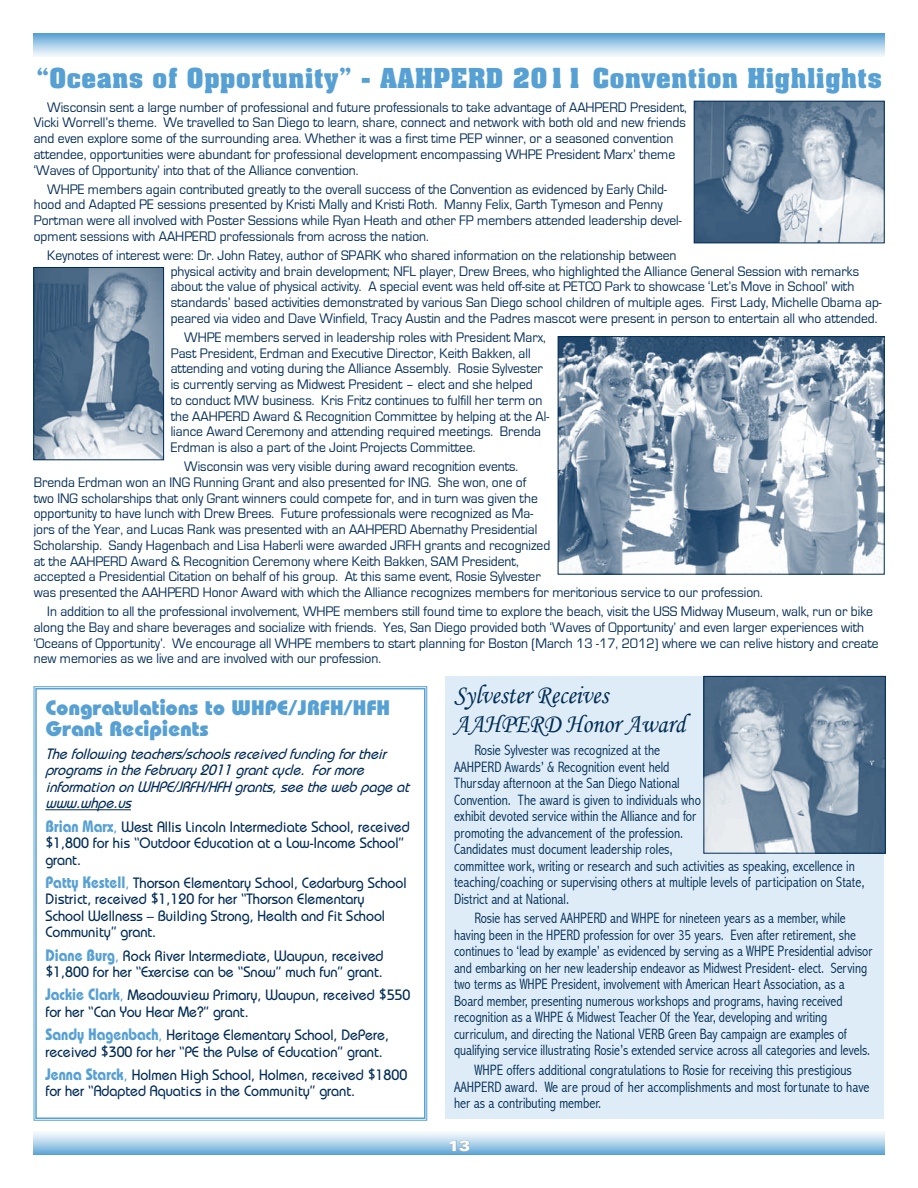
<style>
.page{position:relative;width:918px;height:1188px;background:#fff}
.page>*{position:absolute;margin:0;border:0;box-sizing:border-box;transform-origin:0 0}
.t1{font:700 27px "Aachen BT";color:#56a0d3}
.t2{font:27px/28.5px "Monotype Corsiva";color:#002b54;scale:.9 1}
.t3{font:800 21px/21px "Bauhaus";color:#56a0d3}
.t4{font:500 15px/16.5px "Bauhaus";color:#002b54;scale:.95 1}
.t5{font:300 condensed 15px/16.5px "Abadi";color:#002b54;scale:.96 1}
.t6{font:300 condensed 15px/16.5px "Abadi";color:#002b54}
.t7{font:italic 500 15px/16.5px "Bauhaus";color:#002b54;scale:.95 1}
.t8{font:900 15px "Univers";color:#fff;scale:1.1 1}
.t9{font:14.25px/15.8px "Eurostile";color:#002b54;scale:.95 1}
.s1{font-weight:700;font-size:16.5px;color:#56a0d3}
.s2{color:#56a0d3}
</style>
<div class="page">
<div style="left:34px;top:1132px;width:850px;height:22px;background:linear-gradient(to bottom,#fcfefe,#6dadda)"></div>
<svg style="left:449px;top:1140px;width:21px;height:12px"></svg>
<div style="left:34px;top:34px;width:850px;height:22px;background:linear-gradient(to bottom,#5fa5d6,#eef6fb)"></div>
<div style="left:446px;top:676px;width:438px;height:443px;background:#ddecf6"></div>
<img style="left:696px;top:103px;width:187px;height:138px">
<div style="left:694px;top:101px;width:191px;height:142px;border:1px solid #002b54"></div>
<img style="left:35px;top:269px;width:127px;height:189px">
<div style="left:33px;top:267px;width:131px;height:193px;border:1px solid #002b54"></div>
<img style="left:560px;top:338px;width:323px;height:235px">
<div style="left:558px;top:336px;width:327px;height:239px;border:1px solid #002b54"></div>
<img style="left:705px;top:678px;width:179px;height:174px">
<div style="left:703px;top:676px;width:183px;height:178px;border:1px solid #002b54"></div>
<svg style="left:33px;top:686px;width:394px;height:435px"></svg>
<div style="left:35px;top:688px;width:391px;height:431px;border:2px solid #56a0d3"></div>
<h1 class="t1" style="left:36px;top:61px;width:847px">“Oceans of Opportunity” - AAHPERD 2011 Convention Highlights</h1>
<p class="t9" style="left:34px;top:99px;width:689px;text-indent:13px">Wisconsin sent a large number of professional and future professionals to take advantage of AAHPERD President, Vicki Worrell’s theme. We travelled to San Diego to learn, share, connect and network with both old and new friends and even explore some of the surrounding area. Whether it was a first time PEP winner, or a seasoned convention attendee, opportunities were abundant for professional development encompassing WHPE President Marx’ theme ‘Waves of Opportunity’ into that of the Alliance convention.</p>
<p class="t9" style="left:34px;top:181px;width:684px;text-indent:13px">WHPE members again contributed greatly to the overall success of the Convention as evidenced by Early Child&shy;hood and Adapted PE sessions presented by Kristi Mally and Kristi Roth. Manny Felix, Garth Tymeson and Penny Portman were all involved with Poster Sessions while Ryan Heath and other FP members attended leadership devel&shy;opment sessions with AAHPERD professionals from across the nation.</p>
<p class="t9" style="left:171px;top:248px;width:750px;text-indent:-123px">Keynotes of interest were: Dr. John Ratey, author of SPARK who shared information on the relationship between<br>physical activity and brain development; NFL player, Drew Brees, who highlighted the Alliance General Session with remarks about the value of physical activity. A special event was held off-site at PETCO Park to showcase ‘Let’s Move in School’ with standards’ based activities demonstrated by various San Diego school children of multiple ages. First Lady, Michelle Obama ap&shy;peared via video and Dave Winfield, Tracy Austin and the Padres mascot were present in person to entertain all who attended.</p>
<p class="t9" style="left:171px;top:330px;width:400px;text-indent:13px">WHPE members served in leadership roles with President Marx, Past President, Erdman and Executive Director, Keith Bakken, all attending and voting during the Alliance Assembly. Rosie Sylvester is currently serving as Midwest President – elect and she helped<br>to conduct MW business. Kris Fritz continues to fulfill her term on the AAHPERD Award &amp; Recognition Committee by helping at the Al&shy;liance Award Ceremony and attending required meetings. Brenda Erdman is also a part of the Joint Projects Committee.</p>
<p class="t9" style="left:34px;top:459px;width:769px;text-indent:150px">Wisconsin was very visible during award recognition events.<br>Brenda Erdman won an ING Running Grant and also presented for ING. She won, one of<br>two ING scholarships that only Grant winners could compete for, and in turn was given the<br>opportunity to have lunch with Drew Brees. Future professionals were recognized as Ma-<br>jors of the Year, and Lucas Rank was presented with an AAHPERD Abernathy Presidential<br>Scholarship. Sandy Hagenbach and Lisa Haberli were awarded JRFH grants and recognized<br>at the AAHPERD Award &amp; Recognition Ceremony where Keith Bakken, SAM President,<br>accepted a Presidential Citation on behalf of his group. At this same event, Rosie Sylvester<br>was presented the AAHPERD Honor Award with which the Alliance recognizes members for meritorious service to our profession.</p>
<p class="t9" style="left:34px;top:604px;width:891px;text-indent:13px">In addition to all the professional involvement, WHPE members still found time to explore the beach, visit the USS Midway Museum, walk, run or bike along the Bay and share beverages and socialize with friends. Yes, San Diego provided both ‘Waves of Opportunity’ and even larger experiences with ‘Oceans of Opportunity’. We encourage all WHPE members to start planning for Boston (March 13 -17, 2012) where we can relive history and create new memories as we live and are involved with our profession.</p>
<h2 class="t3" style="left:45px;top:696px;width:346px">Congratulations to WHPE/JRFH/HFH<br>Grant Recipients</h2>
<p class="t7" style="left:45px;top:745px;width:389px">Thefollowingteachers/schoolsreceivedfundingfortheir programsintheFebruary2011grantcycle. Formore informationonWHPE/JRFH/HFHgrants,seethewebpageat www.whpe.us</p>
<p class="t4" style="left:45px;top:818px;width:385px"><span class="s1">Brian Marx</span><span class="s2">,</span> West Allis Lincoln Intermediate School, received $1,800 for his “Outdoor Education at a Low-Income School” grant.</p>
<p class="t4" style="left:45px;top:874px;width:382px"><span class="s1">Patty Kestell</span><span class="s2">,</span> Thorson Elementary School, Cedarburg School District, received $1,120 for her “Thorson Elementary School Wellness – Building Strong, Health and Fit School Community” grant.</p>
<p class="t4" style="left:45px;top:947px;width:357px"><span class="s1">Diane Burg</span><span class="s2">,</span> Rock River Intermediate, Waupun, received $1,800 for her “Exercise can be “Snow” much fun” grant.</p>
<p class="t4" style="left:45px;top:987px;width:386px"><span class="s1">Jackie Clark</span><span class="s2">,</span> Meadowview Primary, Waupun, received $550 for her “Can You Hear Me?” grant.</p>
<p class="t4" style="left:45px;top:1026px;width:363px"><span class="s1">Sandy Hagenbach</span><span class="s2">,</span> Heritage Elementary School, DePere, received $300 for her “PE the Pulse of Education” grant.</p>
<p class="t4" style="left:45px;top:1066px;width:382px"><span class="s1">Jenna Starck</span><span class="s2">,</span> Holmen High School, Holmen, received $1800 for her “Adapted Aquatics in the Community” grant.</p>
<h1 class="t2" style="left:454px;top:681px;width:259px">Sylvester Receives<br>AAHPERD Honor Award</h1>
<p class="t6" style="left:454px;top:742px;width:412px;text-indent:20px">Rosie Sylvester was recognized at the<br>AAHPERD Awards’ &amp; Recognition event held<br>Thursday afternoon at the San Diego National<br>Convention. The award is given to individuals who<br>exhibit devoted service within the Alliance and for<br>promoting the advancement of the profession.<br>Candidates must document leadership roles,<br>committee work, writing or research and such activities as speaking, excellence in teaching/coaching or supervising others at multiple levels of participation on State, District and at National.</p>
<p class="t5" style="left:454px;top:910px;width:437px;text-indent:20px">Rosie has served AAHPERD and WHPE for nineteen years as a member, while having been in the HPERD profession for over 35 years. Even after retirement, she continues to ‘lead by example’ as evidenced by serving as a WHPE Presidential advisor and embarking on her new leadership endeavor as Midwest President- elect. Serving two terms as WHPE President, involvement with American Heart Association, as a Board member, presenting numerous workshops and programs, having received recognition as a WHPE &amp; Midwest Teacher Of the Year, developing and writing curriculum, and directing the National VERB Green Bay campaign are examples of qualifying service illustrating Rosie’s extended service across all categories and levels.</p>
<p class="t6" style="left:454px;top:1062px;width:417px;text-indent:20px">WHPE offers additional congratulations to Rosie for receiving this prestigious<br>AAHPERD award. We are proud of her accomplishments and most fortunate to have her as a contributing member.</p>
<p class="t8" style="left:448px;top:1137px;width:22px">13</p>
</div>
